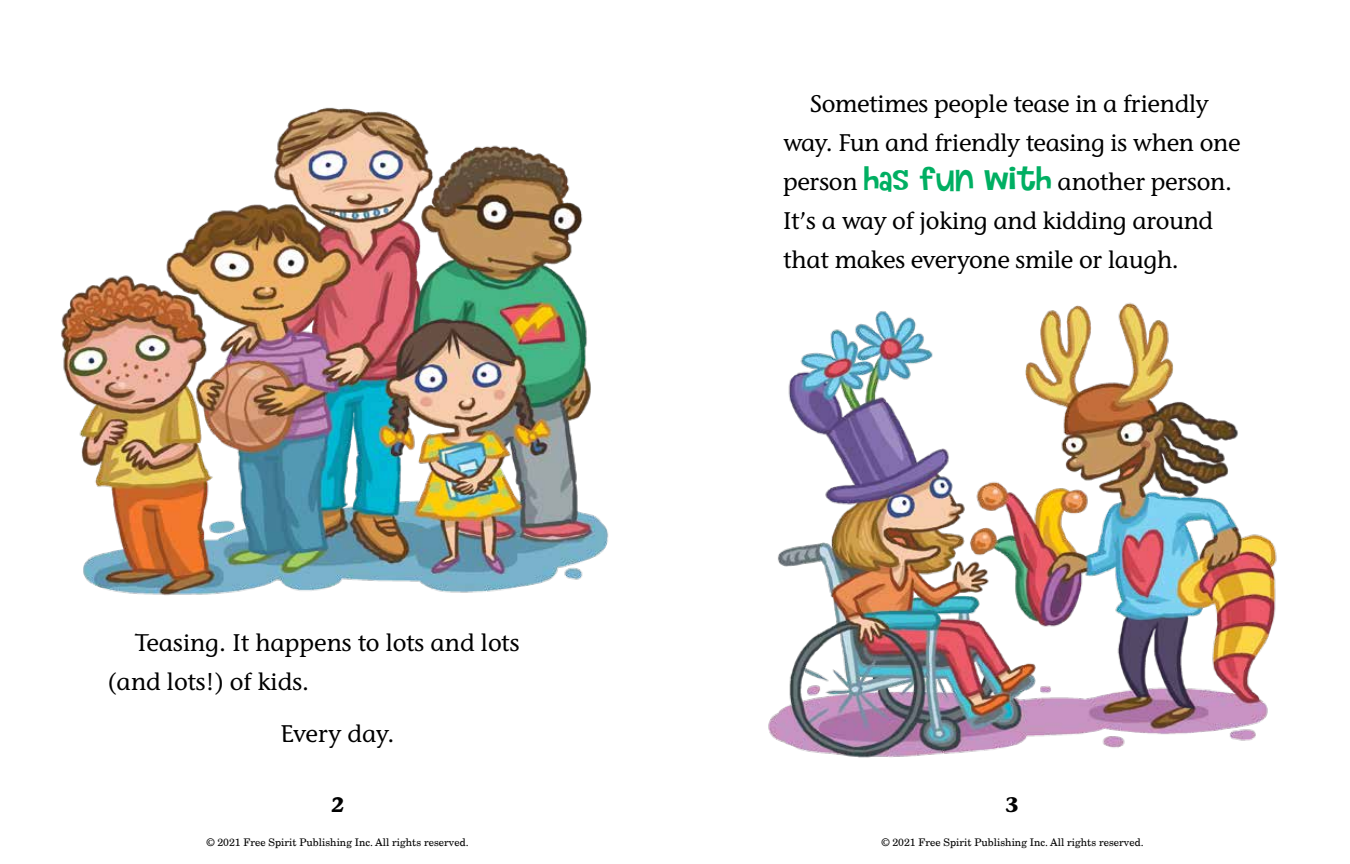
<style>
.page{position:relative;width:1350px;height:864px;background:#fff}
.page>*{position:absolute;margin:0;border:0;box-sizing:border-box;transform-origin:0 0}
.t1{font:500 24px/39px "Stone Informal ITC Pro";letter-spacing:-.01em;color:#000}
.t2{font:700 21px "Stone Informal ITC Pro";color:#000}
.t3{font:10.5px "New Century Schlbk LT Pro";color:#000}
.s1{font-family:"Rowboat";font-weight:400;font-size:33px;color:#00af62}
</style>
<div class="page">
<img style="left:61px;top:107px;width:548px;height:489px">
<img style="left:768px;top:302px;width:509px;height:456px">
<p class="t1" style="left:108px;top:623px;width:413px;text-indent:27px">Teasing. It happens to lots and lots (and lots!) of kids.</p>
<p class="t1" style="left:281px;top:714px;width:111px">Every day.</p>
<p class="t1" style="left:783px;top:84px;width:459px;text-indent:27px">Sometimes people tease in a friendly way. Fun and friendly teasing is when one person <span class="s1">has fun with</span> another person.<br>It’s a way of joking and kidding around that makes everyone smile or laugh.</p>
<p class="t2" style="left:332px;top:790px;width:15px">2</p>
<p class="t2" style="left:1006px;top:790px;width:15px">3</p>
<p class="t3" style="left:207px;top:835px;width:264px">© 2021 Free Spirit Publishing Inc. All rights reserved.</p>
<p class="t3" style="left:882px;top:835px;width:264px">© 2021 Free Spirit Publishing Inc. All rights reserved.</p>
</div>
